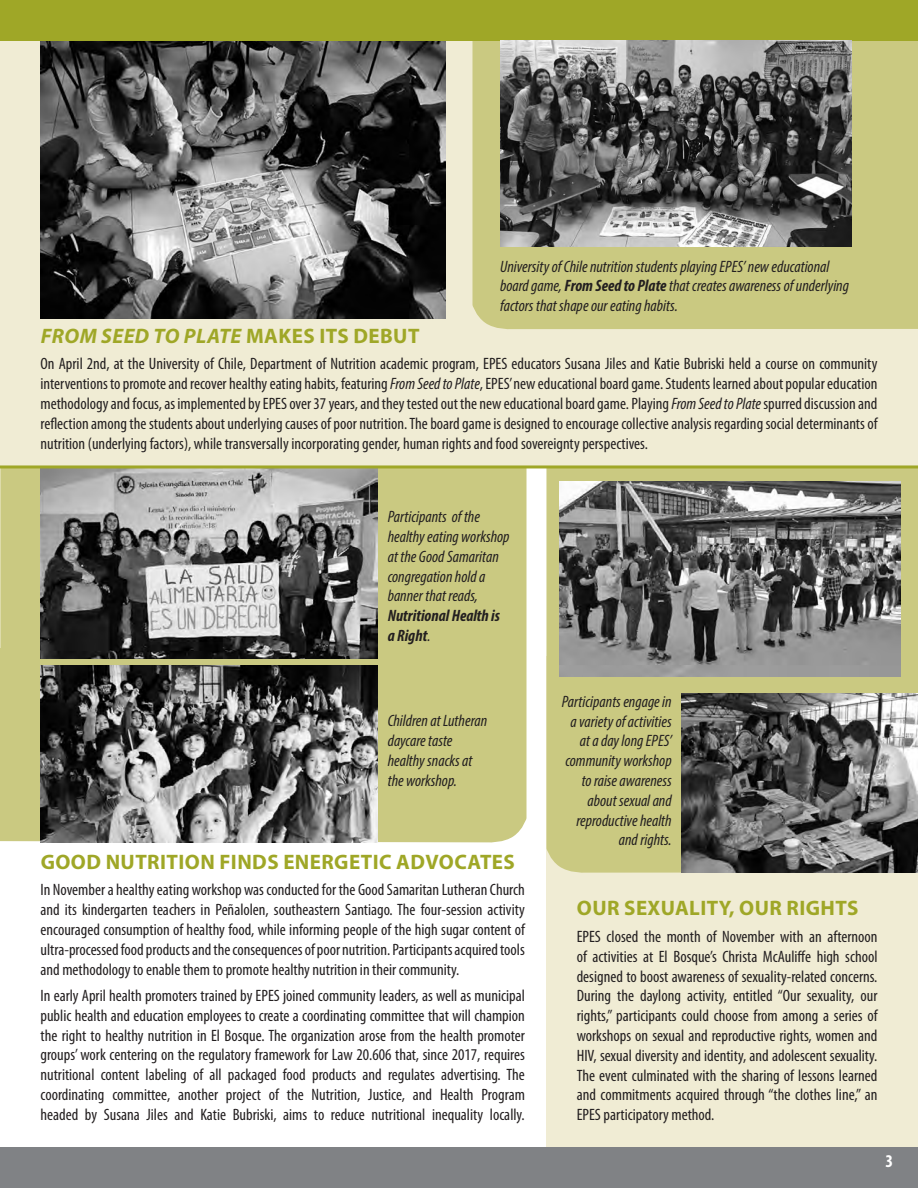
<style>
.page{position:relative;width:918px;height:1188px;background:#fff}
.page>*{position:absolute;margin:0;border:0;box-sizing:border-box;transform-origin:0 0}
.Heading_1{font:700 21px "Myriad Pro";letter-spacing:.02em;color:#9fa727}
.Heading_1-2{font:italic 700 21px "Myriad Pro";letter-spacing:.02em;color:#9fa727}
.t1{font:700 condensed 18px "Myriad Pro";color:#fff}
.Body_Text{font:condensed 16.5px/19.8px "Myriad Pro";color:#231f20;text-align:justify}
.t2{font:italic condensed 16.5px/19.8px "Myriad Pro";color:#231f20}
.s1{font-weight:700}
.s2{font-style:normal}
.s3{font-style:italic}
</style>
<div class="page">
<div style="left:546px;top:656px;width:372px;height:491px;background:#f0ecd4"></div>
<div style="left:0;top:468px;width:526px;height:375px;background:#cac981"></div>
<hr style="left:0;top:24px;width:1px;height:624px;background:#dddbaa">
<div style="left:546px;top:468px;width:372px;height:405px;background:#cac981"></div>
<div style="left:0;top:39px;width:918px;height:429px;background:#f0ecd4"></div>
<div style="left:472px;top:40px;width:446px;height:290px;background:#cac981"></div>
<img style="left:40px;top:40px;width:405px;height:279px">
<div style="left:0;top:0;width:918px;height:40px;background:#9fa727"></div>
<div style="left:0;top:1148px;width:918px;height:40px;background:#808285"></div>
<img style="left:40px;top:468px;width:338px;height:190px">
<img style="left:40px;top:665px;width:338px;height:177px">
<img style="left:681px;top:693px;width:237px;height:180px">
<img style="left:559px;top:481px;width:342px;height:195px">
<img style="left:500px;top:40px;width:351px;height:206px">
<hr style="left:0;top:465px;width:918px;height:3px;background:#9fa727">
<p class="t2" style="left:500px;top:256px;width:351px">University of Chile nutrition students playing EPES’ new educational board game, <span class="s1">From Seed to Plate</span> that creates awareness of underlying factors that shape our eating habits.</p>
<p class="Heading_1-2" style="left:41px;top:322px;width:380px">FROM SEED TO PLATE <span class="s2">MAKES ITS DEBUT</span></p>
<p class="Body_Text" style="left:40px;top:354px;width:839px">On April 2nd, at the University of Chile, Department of Nutrition academic program, EPES educators Susana Jiles and Katie Bubriski held a course on community interventions to promote and recover healthy eating habits, featuring <span class="s3">From Seed to Plate</span>, EPES’ new educational board game. Students learned about popular education methodology and focus, as implemented by EPES over 37 years, and they tested out the new educational board game. Playing <span class="s3">From Seed to Plate</span> spurred discussion and reflection among the students about underlying causes of poor nutrition. The board game is designed to encourage collective analysis regarding social determinants of nutrition (underlying factors), while transversally incorporating gender, human rights and food sovereignty perspectives.</p>
<p class="t2" style="left:388px;top:507px;width:123px">Participants of the healthy eating workshop at the Good Samaritan congregation hold a banner that reads,<br><span class="s1">Nutritional Health is a Right</span>.</p>
<p class="t2" style="left:388px;top:711px;width:101px">Children at Lutheran daycare taste healthy snacks at the workshop.</p>
<p class="Heading_1" style="left:41px;top:848px;width:476px">GOOD NUTRITION FINDS ENERGETIC ADVOCATES</p>
<p class="Body_Text" style="left:40px;top:880px;width:486px">In November a healthy eating workshop was conducted for the Good Samaritan Lutheran Church and its kindergarten teachers in Peñalolen, southeastern Santiago. The four-session activity encouraged consumption of healthy food, while informing people of the high sugar content of ultra-processed food products and the consequences of poor nutrition. Participants acquired tools and methodology to enable them to promote healthy nutrition in their community.</p>
<p class="Body_Text" style="left:40px;top:986px;width:486px">In early April health promoters trained by EPES joined community leaders, as well as municipal public health and education employees to create a coordinating committee that will champion the right to healthy nutrition in El Bosque. The organization arose from the health promoter groups’ work centering on the regulatory framework for Law 20.606 that, since 2017, requires nutritional content labeling of all packaged food products and regulates advertising. The coordinating committee, another project of the Nutrition, Justice, and Health Program headed by Susana Jiles and Katie Bubriski, aims to reduce nutritional inequality locally.</p>
<p class="t2" style="left:562px;top:691px;width:111px;text-align:right">Participants engage in a variety of activities at a day long EPES’ community workshop to raise awareness about sexual and reproductive health and rights.</p>
<p class="Heading_1" style="left:577px;top:895px;width:283px">OUR SEXUALITY, OUR RIGHTS</p>
<p class="Body_Text" style="left:577px;top:927px;width:302px">EPES closed the month of November with an afternoon of activities at El Bosque’s Christa McAuliffe high school designed to boost awareness of sexuality-related concerns.<br>During the daylong activity, entitled “Our sexuality, our rights,” participants could choose from among a series of workshops on sexual and reproductive rights, women and HIV, sexual diversity and identity, and adolescent sexuality.<br>The event culminated with the sharing of lessons learned and commitments acquired through “the clothes line,” an EPES participatory method.</p>
<p class="t1" style="left:886px;top:1150px;width:9px">3</p>
</div>
